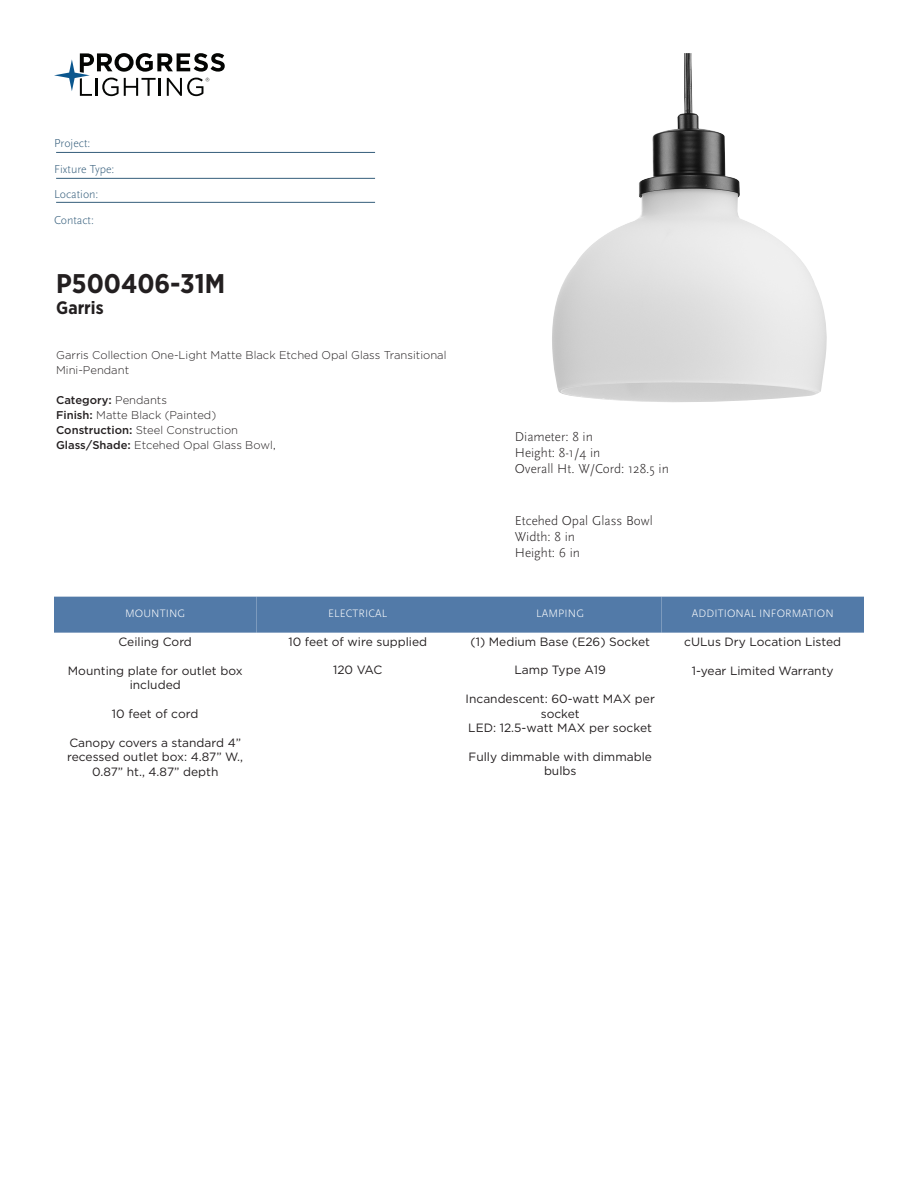
<style>
.page{position:relative;width:918px;height:1188px;background:#fff}
.page>*{position:absolute;margin:0;border:0;box-sizing:border-box;transform-origin:0 0}
.SKU{font:700 27px "Gotham Narrow";color:#231f20}
.Heading{font:700 18px "Gotham Narrow";color:#231f20}
.t1{font:300 13.5px "Scala Sans Pro";color:#231f20}
.Information{font:12px/14.4px "Gotham";color:#231f20;text-align:center}
.t2{font:300 12px "Scala Sans Pro";color:#345d7b}
.Description_body{font:300 11.25px/15px "Gotham";color:#231f20}
.Information-Heading{font:300 11.25px "Scala Sans Pro";letter-spacing:.01em;color:#fff}
.Description_body-2{font:500 11.25px "Gotham";color:#231f20}
.s1{font-weight:300}
.s2{font-weight:500}
</style>
<div class="page">
<svg style="left:54px;top:53px;width:171px;height:43px"></svg>
<hr style="left:56px;top:152px;width:319px;height:1px;background:#345d7b">
<hr style="left:56px;top:178px;width:319px;height:1px;background:#345d7b">
<hr style="left:56px;top:202px;width:319px;height:1px;background:#345d7b">
<img style="left:552px;top:53px;width:275px;height:349px">
<div style="left:54px;top:597px;width:202px;height:36px;background:#527aa8"></div>
<div style="left:256px;top:597px;width:203px;height:36px;background:#527aa8"></div>
<div style="left:459px;top:597px;width:203px;height:36px;background:#527aa8"></div>
<div style="left:662px;top:597px;width:202px;height:36px;background:#527aa8"></div>
<p class="t2" style="left:54px;top:137px;width:38px">Project:</p>
<p class="t2" style="left:54px;top:162px;width:62px">Fixture Type:</p>
<p class="t2" style="left:54px;top:188px;width:46px">Location:</p>
<p class="t2" style="left:54px;top:213px;width:42px">Contact:</p>
<p class="SKU" style="left:56px;top:266px;width:171px">P500406-31M</p>
<p class="Heading" style="left:56px;top:296px;width:49px">Garris</p>
<p class="Description_body" style="left:56px;top:347px;width:392px">Garris Collection One-Light Matte Black Etched Opal Glass Transitional<br>Mini-Pendant</p>
<p class="Description_body-2" style="left:56px;top:393px;width:112px">Category: <span class="s1">Pendants</span></p>
<p class="Description_body" style="left:56px;top:407px;width:162px"><span class="s2">Finish:</span> Matte Black (Painted)</p>
<p class="Description_body" style="left:56px;top:422px;width:183px"><span class="s2">Construction:</span> Steel Construction</p>
<p class="Description_body" style="left:56px;top:437px;width:222px"><span class="s2">Glass/Shade:</span> Etcehed Opal Glass Bowl,</p>
<p class="Information-Heading" style="left:125px;top:607px;width:62px">MOUNTING</p>
<p class="Information" style="left:119px;top:635px;width:75px">Ceiling Cord</p>
<p class="Information" style="left:68px;top:663px;width:176px">Mounting plate for outlet box included</p>
<p class="Information" style="left:112px;top:707px;width:88px">10 feet of cord</p>
<p class="Information" style="left:67px;top:735px;width:177px">Canopy covers a standard 4” recessed outlet box: 4.87” W.,<br>0.87” ht., 4.87” depth</p>
<p class="Information-Heading" style="left:328px;top:607px;width:61px">ELECTRICAL</p>
<p class="Information" style="left:288px;top:634px;width:140px">10 feet of wire supplied</p>
<p class="Information" style="left:333px;top:663px;width:51px">120 VAC</p>
<p class="t1" style="left:515px;top:429px;width:80px">Diameter: 8 in</p>
<p class="t1" style="left:515px;top:445px;width:87px">Height: 8-1/4 in</p>
<p class="t1" style="left:515px;top:461px;width:156px">Overall Ht. W/Cord: 128.5 in</p>
<p class="t1" style="left:515px;top:513px;width:139px">Etcehed Opal Glass Bowl</p>
<p class="t1" style="left:515px;top:529px;width:62px">Width: 8 in</p>
<p class="t1" style="left:515px;top:545px;width:67px">Height: 6 in</p>
<p class="Information-Heading" style="left:536px;top:607px;width:49px">LAMPING</p>
<p class="Information" style="left:471px;top:634px;width:181px">(1) Medium Base (E26) Socket</p>
<p class="Information" style="left:515px;top:663px;width:93px">Lamp Type A19</p>
<p class="Information" style="left:466px;top:692px;width:191px">Incandescent: 60-watt MAX per socket<br>LED: 12.5-watt MAX per socket</p>
<p class="Information" style="left:469px;top:750px;width:185px">Fully dimmable with dimmable bulbs</p>
<p class="Information-Heading" style="left:692px;top:607px;width:143px">ADDITIONAL INFORMATION</p>
<p class="Information" style="left:684px;top:635px;width:159px">cULus Dry Location Listed</p>
<p class="Information" style="left:692px;top:663px;width:143px">1-year Limited Warranty</p>
</div>
